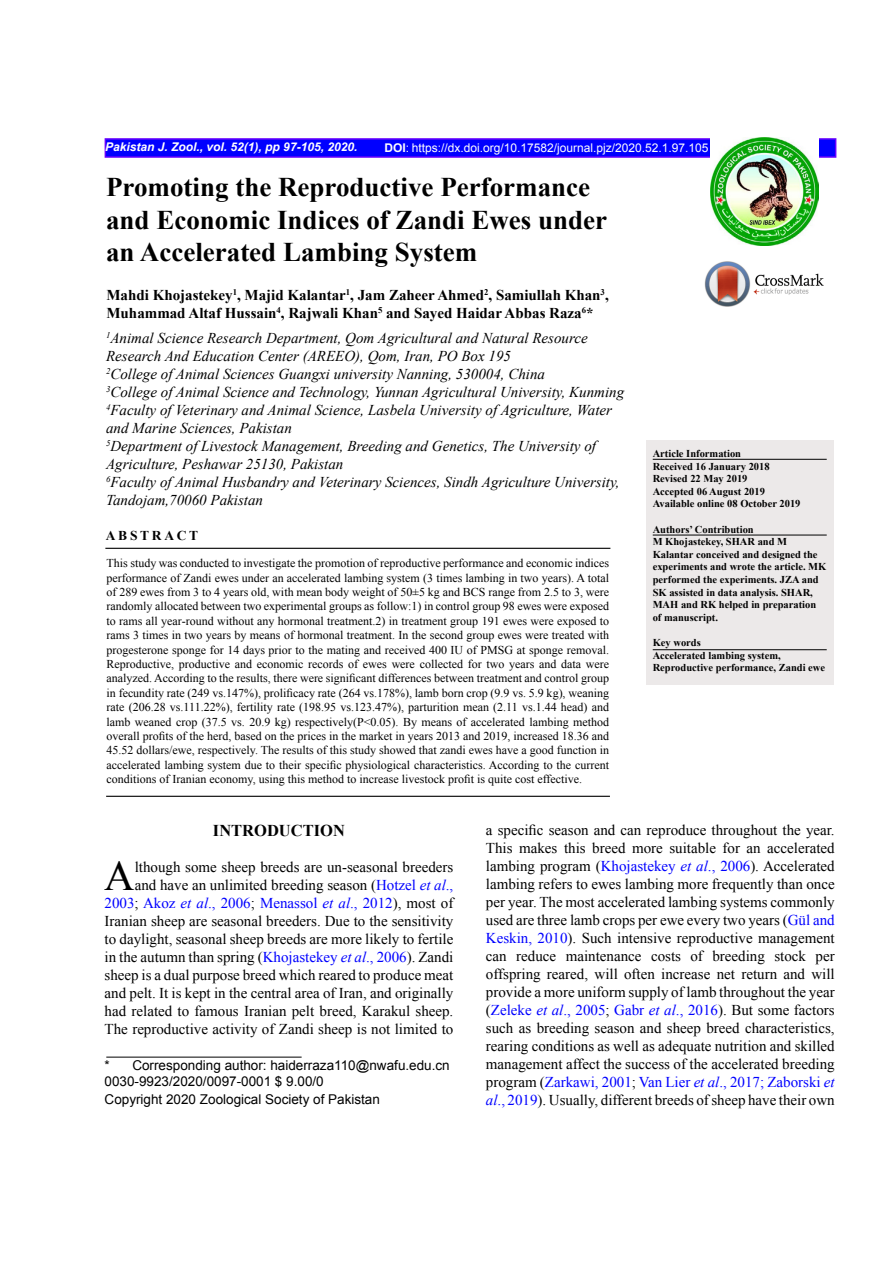
<style>
.page{position:relative;width:893px;height:1263px;background:#fff}
.page>*{position:absolute;margin:0;border:0;box-sizing:border-box;transform-origin:0 0}
.t1{font:42.15px "Times New Roman";color:#000}
.t2{font:700 27px/32.4px "Times New Roman";color:#000}
.t3{font:700 16.5px "Times New Roman";color:#000}
.t4{font:15px/18px "Times New Roman";color:#000;text-align:right}
.t5{font:italic 15px/18px "Times New Roman";color:#000}
.t6{font:700 15px/18px "Times New Roman";color:#000}
.t7{font:13.5px/16.2px "Arial";color:#000}
.t8{font:700 13.5px "Times New Roman";letter-spacing:.2em;color:#000}
.t9{font:12px/14.4px "Times New Roman";color:#000;text-align:justify}
.t10{font:12px "Arial";color:#fff}
.t11{font:italic 700 12px "Arial";color:#fff}
.t12{font:700 10.5px/12.6px "Times New Roman";color:#000}
.s1{font-weight:700}
.s2{color:#00f}
.s3{font-style:italic;color:#00f}
</style>
<div class="page">
<img style="left:704px;top:261px;width:120px;height:45px">
<div style="left:105px;top:138px;width:731px;height:20px;background:#00f;border:2px solid #60f"></div>
<img style="left:710px;top:138px;width:108px;height:108px">
<div style="left:646px;top:440px;width:187px;height:245px;background:#ece9e9"></div>
<hr style="left:653px;top:535px;width:174px;height:1px;background:#000">
<hr style="left:105px;top:548px;width:505px;height:1px;background:#000">
<hr style="left:106px;top:796px;width:504px;height:1px;background:#000">
<hr style="left:653px;top:459px;width:174px;height:1px;background:#000">
<hr style="left:106px;top:1057px;width:196px;height:1px;background:#000">
<hr style="left:653px;top:649px;width:174px;height:1px;background:#000">
<p class="t11" style="left:105px;top:139px;width:254px">Pakistan J. Zool., vol. 52(1), pp 97-105, 2020.</p>
<p class="t10" style="left:384px;top:140px;width:326px"><span class="s1">DOI</span>: https://dx.doi.org/10.17582/journal.pjz/2020.52.1.97.105</p>
<h2 class="t2" style="left:106px;top:171px;width:503px">Promoting the Reproductive Performance and Economic Indices of Zandi Ewes under an Accelerated Lambing System</h2>
<p class="t6" style="left:106px;top:286px;width:504px">Mahdi Khojastekey<sup>1</sup>, Majid Kalantar<sup>1</sup>, Jam Zaheer Ahmed<sup>2</sup>, Samiullah Khan<sup>3</sup>,<br>Muhammad Altaf Hussain<sup>4</sup>, Rajwali Khan<sup>5</sup> and Sayed Haidar Abbas Raza<sup>6</sup>*</p>
<p class="t5" style="left:106px;top:328px;width:520px"><sup>1</sup>Animal Science Research Department, Qom Agricultural and Natural Resource Research And Education Center (AREEO), Qom, Iran, PO Box 195<br><sup>2</sup>College of Animal Sciences Guangxi university Nanning, 530004, China<br><sup>3</sup>College of Animal Science and Technology, Yunnan Agricultural University, Kunming <sup>4</sup>Faculty of Veterinary and Animal Science, Lasbela University of Agriculture, Water and Marine Sciences, Pakistan<br><sup>5</sup>Department of Livestock Management, Breeding and Genetics, The University of Agriculture, Peshawar 25130, Pakistan<br><sup>6</sup>Faculty of Animal Husbandry and Veterinary Sciences, Sindh Agriculture University, Tandojam,70060 Pakistan</p>
<p class="t12" style="left:653px;top:447px;width:149px">Article Information<br>Received 16 January 2018<br>Revised 22 May 2019<br>Accepted 06 August 2019<br>Available online 08 October 2019</p>
<p class="t12" style="left:653px;top:523px;width:175px">Authors’ Contribution<br>M Khojastekey, SHAR and M<br>Kalantar conceived and designed the experiments and wrote the article. MK performed the experiments. JZA and<br>SK assisted in data analysis. SHAR,<br>MAH and RK helped in preparation of manuscript.</p>
<p class="t12" style="left:653px;top:636px;width:174px">Key words<br>Accelerated lambing system,<br>Reproductive performance, Zandi ewe</p>
<p class="t8" style="left:106px;top:526px;width:94px">ABSTRACT</p>
<p class="t9" style="left:107px;top:556px;width:504px">This study was conducted to investigate the promotion of reproductive performance and economic indices performance of Zandi ewes under an accelerated lambing system (3 times lambing in two years). A total of 289 ewes from 3 to 4 years old, with mean body weight of 50±5 kg and BCS range from 2.5 to 3, were randomly allocated between two experimental groups as follow:1) in control group 98 ewes were exposed to rams all year-round without any hormonal treatment.2) in treatment group 191 ewes were exposed to rams 3 times in two years by means of hormonal treatment. In the second group ewes were treated with progesterone sponge for 14 days prior to the mating and received 400 IU of PMSG at sponge removal.<br>Reproductive, productive and economic records of ewes were collected for two years and data were analyzed. According to the results, there were significant differences between treatment and control group in fecundity rate (249 vs.147%), prolificacy rate (264 vs.178%), lamb born crop (9.9 vs. 5.9 kg), weaning rate (206.28 vs.111.22%), fertility rate (198.95 vs.123.47%), parturition mean (2.11 vs.1.44 head) and lamb weaned crop (37.5 vs. 20.9 kg) respectively(P&lt;0.05). By means of accelerated lambing method overall profits of the herd, based on the prices in the market in years 2013 and 2019, increased 18.36 and 45.52 dollars/ewe, respectively. The results of this study showed that zandi ewes have a good function in accelerated lambing system due to their specific physiological characteristics. According to the current conditions of Iranian economy, using this method to increase livestock profit is quite cost effective.</p>
<h3 class="t3" style="left:213px;top:819px;width:133px">INTRODUCTION</h3>
<h1 class="t1" style="left:104px;top:848px;width:32px">A</h1>
<p class="t4" style="left:486px;top:821px;width:350px;text-align:justify">a specific season and can reproduce throughout the year.<br>This makes this breed more suitable for an accelerated lambing program (<span class="s2">Khojastekey</span> <span class="s3">et al</span><span class="s2">., 2006</span>). Accelerated lambing refers to ewes lambing more frequently than once per year. The most accelerated lambing systems commonly used are three lamb crops per ewe every two years (<span class="s2">Gül and Keskin, 2010</span>). Such intensive reproductive management can reduce maintenance costs of breeding stock per offspring reared, will often increase net return and will provide a more uniform supply of lamb throughout the year (<span class="s2">Zeleke</span> <span class="s3">et al</span><span class="s2">., 2005</span>; <span class="s2">Gabr</span> <span class="s3">et al</span><span class="s2">., 2016</span>). But some factors such as breeding season and sheep breed characteristics, rearing conditions as well as adequate nutrition and skilled management affect the success of the accelerated breeding program (<span class="s2">Zarkawi, 2001</span>; <span class="s2">Van Lier</span> <span class="s3">et al</span><span class="s2">., 2017; Zaborski</span> <span class="s3">et al</span><span class="s2">., 2019</span>). Usually, different breeds of sheep have their own</p>
<p class="t4" style="left:105px;top:858px;width:350px">lthough some sheep breeds are un-seasonal breeders<br>and have an unlimited breeding season (<span class="s2">Hotzel</span> <span class="s3">et al</span><span class="s2">., 2003</span>; <span class="s2">Akoz</span> <span class="s3">et al</span><span class="s2">., 2006</span>; <span class="s2">Menassol</span> <span class="s3">et al</span><span class="s2">., 2012</span>), most of Iranian sheep are seasonal breeders. Due to the sensitivity to daylight, seasonal sheep breeds are more likely to fertile in the autumn than spring (<span class="s2">Khojastekey</span> <span class="s3">et al</span><span class="s2">., 2006</span>). Zandi sheep is a dual purpose breed which reared to produce meat and pelt. It is kept in the central area of Iran, and originally had related to famous Iranian pelt breed, Karakul sheep.<br>The reproductive activity of Zandi sheep is not limited to</p>
<p class="t7" style="left:105px;top:1057px;width:347px">* Corresponding author: haiderraza110@nwafu.edu.cn<br>0030-9923/2020/0097-0001 $ 9.00/0</p>
<p class="t7" style="left:105px;top:1092px;width:277px">Copyright 2020 Zoological Society of Pakistan</p>
</div>
